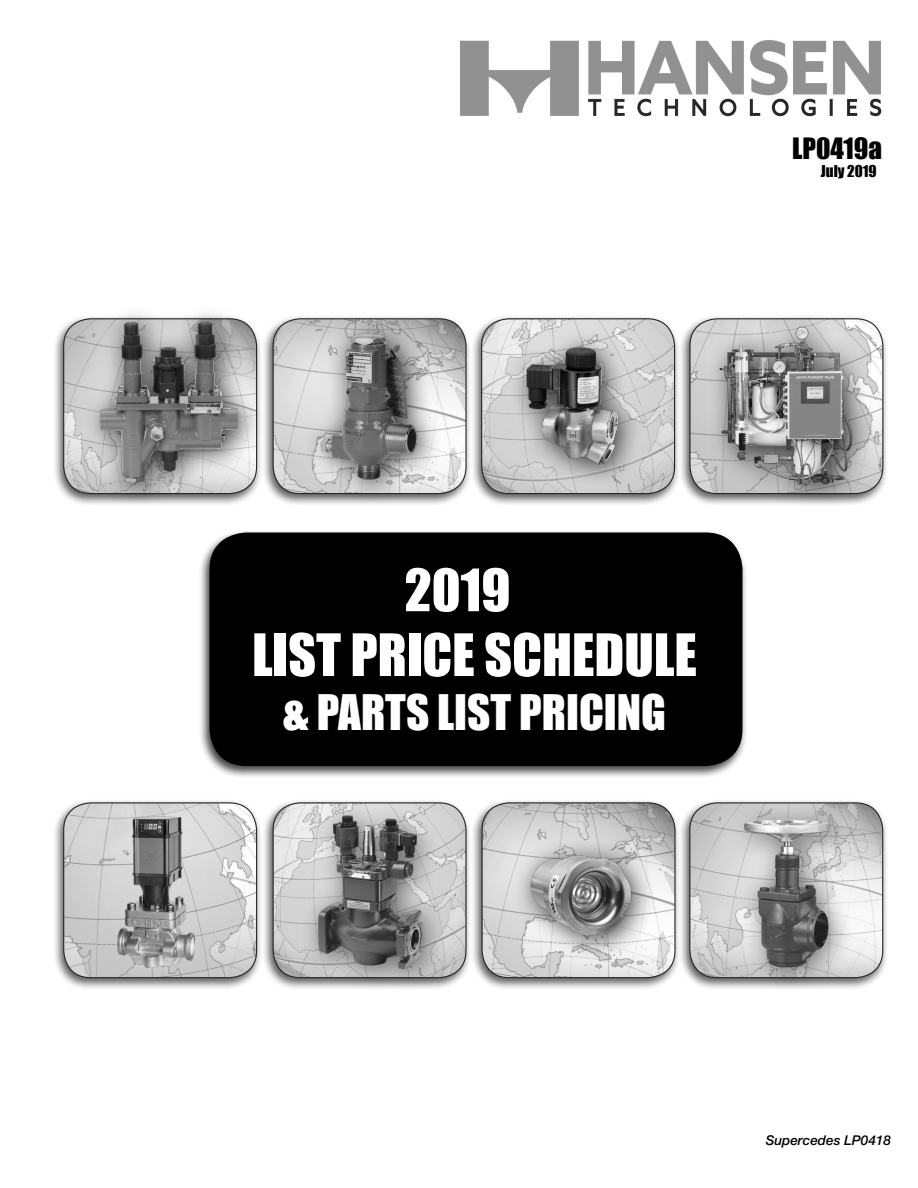
<style>
.page{position:relative;width:918px;height:1188px;background:#fff}
.page>*{position:absolute;margin:0;border:0;box-sizing:border-box;transform-origin:0 0}
.Front_Cover_Footer{font:54px/64.8px "Impact";color:#fff}
.Front_Cover_Footer-2{font:45px "Impact";color:#fff}
.Front_Cover{font:27px "Impact";color:#000}
.Front_Cover_2nd_Line{font:15px "Impact";color:#000}
.Front_Cover_2nd_Line-2{font:italic 500 13.5px "Helvetica Neue LT Std";color:#000}
</style>
<div class="page">
<img style="left:460px;top:40px;width:422px;height:77px">
<div style="left:199px;top:529px;width:549px;height:250px;background:#000;opacity:.75"></div>
<div style="left:210px;top:533px;width:532px;height:232px;background:#000;border-radius:36px"></div>
<div style="left:210px;top:532px;width:532px;height:234px;border:2px solid #000;border-radius:36px"></div>
<div style="left:214px;top:553px;width:520px;height:192px;background:#000"></div>
<div style="left:52px;top:799px;width:211px;height:192px;background:#000;opacity:.75"></div>
<img style="left:64px;top:803px;width:193px;height:175px">
<div style="left:63px;top:802px;width:194px;height:176px;border:1px solid #000;border-radius:27px"></div>
<div style="left:678px;top:314px;width:211px;height:193px;background:#000;opacity:.75"></div>
<img style="left:690px;top:319px;width:193px;height:175px">
<div style="left:262px;top:799px;width:210px;height:192px;background:#000;opacity:.75"></div>
<img style="left:273px;top:803px;width:193px;height:175px">
<div style="left:470px;top:314px;width:211px;height:193px;background:#000;opacity:.75"></div>
<img style="left:482px;top:319px;width:193px;height:175px">
<div style="left:481px;top:318px;width:194px;height:176px;border:1px solid #000;border-radius:27px"></div>
<div style="left:471px;top:799px;width:210px;height:192px;background:#000;opacity:.75"></div>
<img style="left:482px;top:803px;width:193px;height:175px">
<div style="left:482px;top:802px;width:194px;height:176px;border:1px solid #000;border-radius:27px"></div>
<div style="left:262px;top:314px;width:210px;height:193px;background:#000;opacity:.75"></div>
<img style="left:273px;top:319px;width:193px;height:175px">
<div style="left:678px;top:799px;width:211px;height:192px;background:#000;opacity:.75"></div>
<img style="left:690px;top:803px;width:193px;height:175px">
<div style="left:52px;top:314px;width:211px;height:193px;background:#000;opacity:.75"></div>
<img style="left:64px;top:319px;width:17px;height:175px">
<div style="left:705px;top:309px;width:173px;height:201px;background:#000;opacity:.75"></div>
<img style="left:718px;top:325px;width:137px;height:164px">
<div style="left:303px;top:315px;width:140px;height:190px;background:#000;opacity:.75"></div>
<img style="left:319px;top:324px;width:104px;height:166px">
<div style="left:508px;top:330px;width:135px;height:159px;background:#000;opacity:.75"></div>
<img style="left:518px;top:337px;width:109px;height:135px">
<div style="left:512px;top:837px;width:145px;height:124px;background:#000;opacity:.75"></div>
<img style="left:513px;top:840px;width:135px;height:105px">
<div style="left:81px;top:304px;width:183px;height:205px;background:#000;opacity:.75"></div>
<img style="left:94px;top:320px;width:150px;height:164px">
<div style="left:299px;top:798px;width:150px;height:197px;background:#000;opacity:.5"></div>
<img style="left:308px;top:806px;width:125px;height:166px">
<div style="left:727px;top:801px;width:129px;height:193px;background:#000;opacity:.5"></div>
<img style="left:744px;top:820px;width:86px;height:147px">
<img style="left:117px;top:816px;width:78px;height:151px">
<p class="Front_Cover" style="left:792px;top:127px;width:91px">LP0419a</p>
<p class="Front_Cover_2nd_Line" style="left:821px;top:159px;width:57px">July 2019</p>
<p class="Front_Cover_Footer" style="left:252px;top:556px;width:446px;text-indent:152px">2019<br>LIST PRICE SCHEDULE</p>
<p class="Front_Cover_Footer-2" style="left:283px;top:677px;width:385px">&amp; PARTS LIST PRICING</p>
<p class="Front_Cover_2nd_Line-2" style="left:766px;top:1132px;width:127px">Supercedes LP0418</p>
</div>
